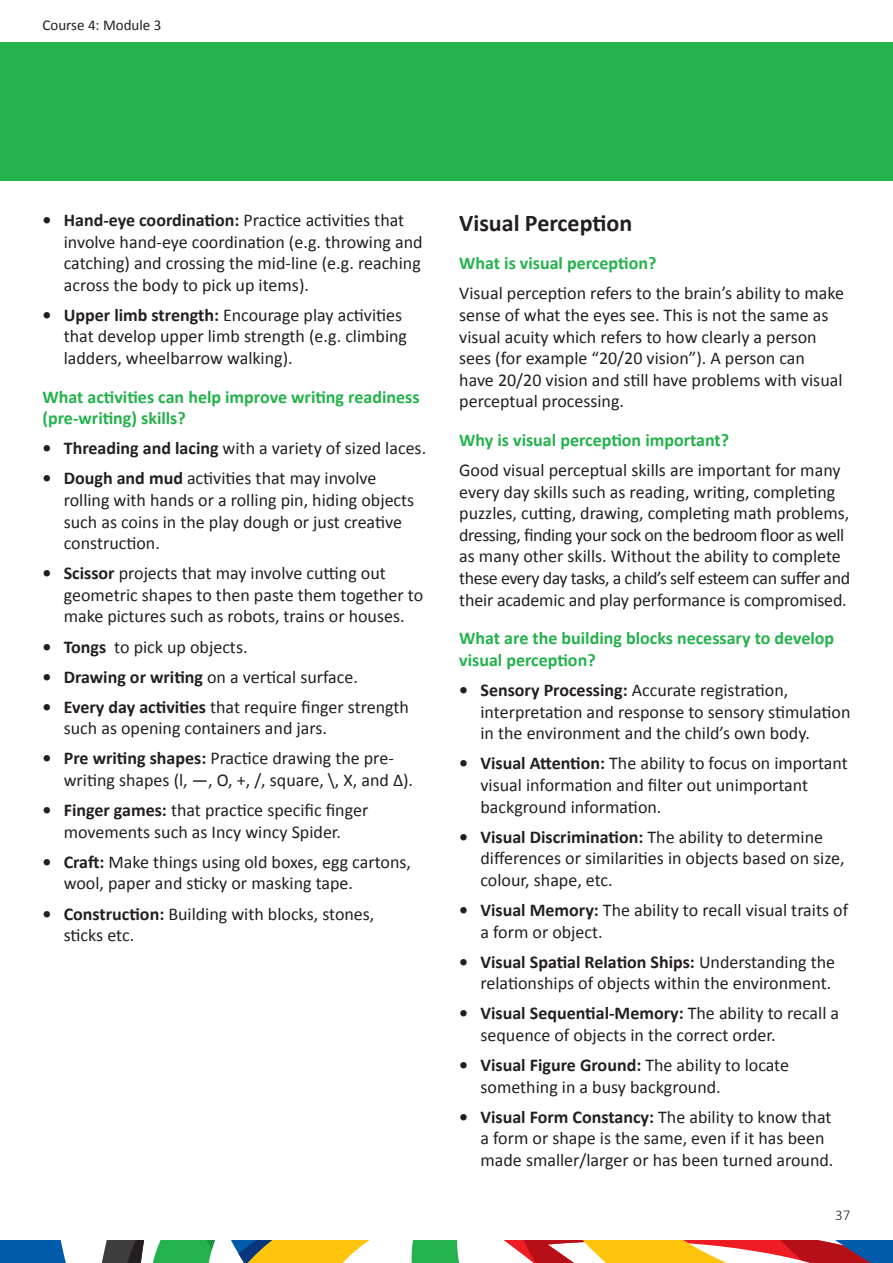
<style>
.page{position:relative;width:893px;height:1263px;background:#fff}
.page>*{position:absolute;margin:0;border:0;box-sizing:border-box;transform-origin:0 0}
.t1{font:700 24px "Calibri";color:#231f20}
.t2{font:18px/21.6px "Calibri";color:#231f20}
.t3{font:700 18px/21.6px "Calibri";color:#23b24b}
.t4{font:15px "Calibri";color:#231f20}
.t5{font:300 15px "Calibri";color:#231f20}
.s1{font-weight:700}
</style>
<div class="page">
<svg style="left:0;top:1240px;width:893px;height:23px"></svg>
<div style="left:0;top:43px;width:893px;height:138px;background:#23b24b"></div>
<p class="t4" style="left:43px;top:16px;width:120px">Course 4: Module 3</p>
<p class="t2" style="left:64px;top:209px;width:360px;text-indent:-21px"><span class="s1">• Hand-eye coordination:</span> Practice activities that involve hand-eye coordination (e.g. throwing and catching) and crossing the mid-line (e.g. reaching across the body to pick up items).</p>
<p class="t2" style="left:64px;top:304px;width:345px;text-indent:-21px"><span class="s1">• Upper limb strength:</span> Encourage play activities that develop upper limb strength (e.g. climbing ladders, wheelbarrow walking).</p>
<p class="t3" style="left:43px;top:386px;width:379px">What activities can help improve writing readiness (pre-writing) skills?</p>
<p class="t2" style="left:43px;top:437px;width:385px"><span class="s1">• Threading and lacing</span> with a variety of sized laces.</p>
<p class="t2" style="left:64px;top:468px;width:352px;text-indent:-21px"><span class="s1">• Dough and mud</span> activities that may involve rolling with hands or a rolling pin, hiding objects such as coins in the play dough or just creative construction.</p>
<p class="t2" style="left:64px;top:562px;width:361px;text-indent:-21px"><span class="s1">• Scissor</span> projects that may involve cutting out geometric shapes to then paste them together to make pictures such as robots, trains or houses.</p>
<p class="t2" style="left:43px;top:636px;width:207px"><span class="s1">• Tongs</span> to pick up objects.</p>
<p class="t2" style="left:43px;top:666px;width:317px"><span class="s1">• Drawing or writing</span> on a vertical surface.</p>
<p class="t2" style="left:64px;top:696px;width:347px;text-indent:-21px"><span class="s1">• Every day activities</span> that require finger strength such as opening containers and jars.</p>
<p class="t2" style="left:64px;top:748px;width:351px;text-indent:-21px"><span class="s1">• Pre writing shapes:</span> Practice drawing the pre&shy;writing shapes (l, —, O, +, /, square, \, X, and Δ).</p>
<p class="t2" style="left:43px;top:799px;width:327px;text-align:center"><span class="s1">• Finger games:</span> that practice specific finger movements such as Incy wincy Spider.</p>
<p class="t2" style="left:64px;top:851px;width:349px;text-indent:-21px"><span class="s1">• Craft:</span> Make things using old boxes, egg cartons, wool, paper and sticky or masking tape.</p>
<p class="t2" style="left:64px;top:903px;width:312px;text-indent:-21px"><span class="s1">• Construction:</span> Building with blocks, stones, sticks etc.</p>
<h1 class="t1" style="left:459px;top:207px;width:175px">Visual Perception</h1>
<p class="t3" style="left:459px;top:252px;width:199px">What is visual perception?</p>
<p class="t2" style="left:459px;top:283px;width:386px">Visual perception refers to the brain’s ability to make sense of what the eyes see. This is not the same as visual acuity which refers to how clearly a person sees (for example “20/20 vision”). A person can have 20/20 vision and still have problems with visual perceptual processing.</p>
<p class="t3" style="left:459px;top:429px;width:271px">Why is visual perception important?</p>
<p class="t2" style="left:459px;top:459px;width:392px">Good visual perceptual skills are important for many every day skills such as reading, writing, completing puzzles, cutting, drawing, completing math problems, dressing, finding your sock on the bedroom floor as well as many other skills. Without the ability to complete these every day tasks, a child’s self esteem can suffer and their academic and play performance is compromised.</p>
<p class="t3" style="left:459px;top:627px;width:377px">What are the building blocks necessary to develop visual perception?</p>
<p class="t2" style="left:480px;top:679px;width:371px;text-indent:-21px"><span class="s1">• Sensory Processing:</span> Accurate registration, interpretation and response to sensory stimulation in the environment and the child’s own body.</p>
<p class="t2" style="left:480px;top:752px;width:369px;text-indent:-21px"><span class="s1">• Visual Attention:</span> The ability to focus on important visual information and filter out unimportant background information.</p>
<p class="t2" style="left:480px;top:826px;width:366px;text-indent:-21px"><span class="s1">• Visual Discrimination:</span> The ability to determine differences or similarities in objects based on size, colour, shape, etc.</p>
<p class="t2" style="left:480px;top:899px;width:369px;text-indent:-21px"><span class="s1">• Visual Memory:</span> The ability to recall visual traits of a form or object.</p>
<p class="t2" style="left:459px;top:951px;width:377px;text-align:right"><span class="s1">• Visual Spatial Relation Ships:</span> Understanding the relationships of objects within the environment.</p>
<p class="t2" style="left:480px;top:1002px;width:360px;text-indent:-21px"><span class="s1">• Visual Sequential-Memory:</span> The ability to recall a sequence of objects in the correct order.</p>
<p class="t2" style="left:480px;top:1054px;width:310px;text-indent:-21px"><span class="s1">• Visual Figure Ground:</span> The ability to locate something in a busy background.</p>
<p class="t2" style="left:480px;top:1106px;width:354px;text-indent:-21px"><span class="s1">• Visual Form Constancy:</span> The ability to know that a form or shape is the same, even if it has been made smaller/larger or has been turned around.</p>
<p class="t5" style="left:835px;top:1206px;width:17px">37</p>
</div>
